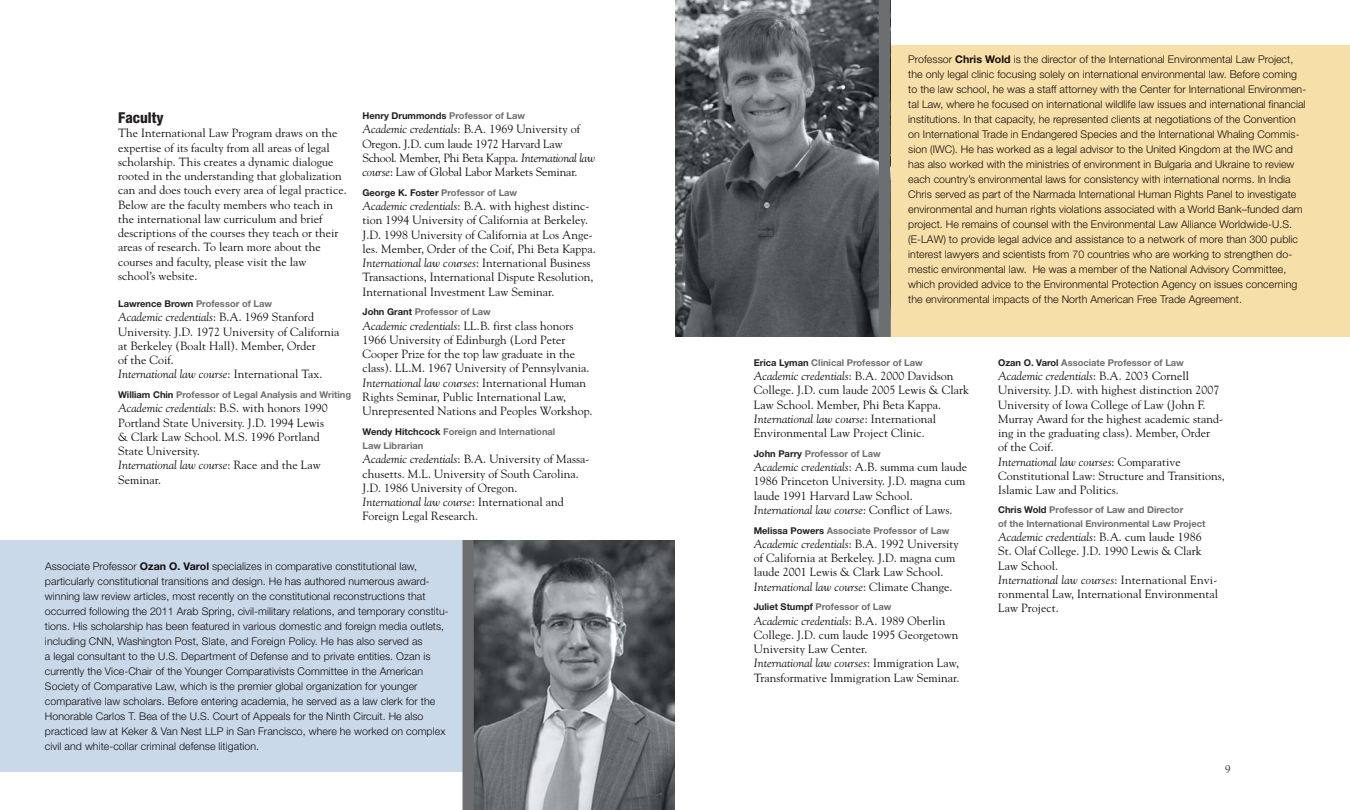
<style>
.page{position:relative;width:1350px;height:810px;background:#fff}
.page>*{position:absolute;margin:0;border:0;box-sizing:border-box;transform-origin:0 0}
.t1{font:800 condensed 15px "Helvetica Neue";color:#231f20}
.t2{font:11.88px/14.2px "Goudy";letter-spacing:.005em;color:#150d0d}
.t3{font:11.25px "Goudy";color:#231f20}
.t4{font:300 10.62px/15px "Helvetica Neue";letter-spacing:.005em;color:#150d0d}
.t5{font:700 9.38px/13.6px "Helvetica Neue";color:#6d6e70}
.t6{font:700 9.38px "Helvetica Neue";color:#231f20}
.s1{color:#231f20}
.s2{font-style:italic}
.s3{color:#6d6e70}
.s4{font-weight:700}
</style>
<div class="page">
<div style="left:887px;top:45px;width:463px;height:292px;background:#f6dfa8"></div>
<img style="left:675px;top:0;width:204px;height:337px">
<div style="left:879px;top:0;width:11px;height:337px;background:#6d6e70"></div>
<div style="left:0;top:540px;width:674px;height:231px;background:#cad9e9"></div>
<img style="left:474px;top:540px;width:201px;height:270px">
<div style="left:463px;top:540px;width:11px;height:270px;background:#6d6e70"></div>
<p class="t1" style="left:118px;top:112px;width:47px">Faculty</p>
<p class="t2" style="left:118px;top:127px;width:230px">The International Law Program draws on the expertise of its faculty from all areas of legal scholarship. This creates a dynamic dialogue rooted in the understanding that globalization can and does touch every area of legal practice.<br>Below are the faculty members who teach in the international law curriculum and brief descriptions of the courses they teach or their areas of research. To learn more about the courses and faculty, please visit the law school’s website.</p>
<p class="t5" style="left:118px;top:298px;width:155px"><span class="s1">Lawrence Brown</span> Professor of Law</p>
<p class="t2" style="left:118px;top:311px;width:223px"><span class="s2">Academic credentials</span>: B.A. 1969 Stanford University. J.D. 1972 University of California at Berkeley (Boalt Hall). Member, Order<br>of the Coif.<br><span class="s2">International law course</span>: International Tax.</p>
<p class="t5" style="left:118px;top:389px;width:235px"><span class="s1">William Chin</span> Professor of Legal Analysis and Writing</p>
<p class="t2" style="left:118px;top:402px;width:211px"><span class="s2">Academic credentials</span>: B.S. with honors 1990<br>Portland State University. J.D. 1994 Lewis &amp; Clark Law School. M.S. 1996 Portland<br>State University.<br><span class="s2">International law course</span>: Race and the Law<br>Seminar.</p>
<p class="t6" style="left:362px;top:112px;width:164px">Henry Drummonds <span class="s3">Professor of Law</span></p>
<p class="t2" style="left:362px;top:123px;width:234px"><span class="s2">Academic credentials</span>: B.A. 1969 University of Oregon. J.D. cum laude 1972 Harvard Law School. Member, Phi Beta Kappa. <span class="s2">International law course</span>: Law of Global Labor Markets Seminar.</p>
<p class="t6" style="left:362px;top:189px;width:156px">George K. Foster <span class="s3">Professor of Law</span></p>
<p class="t2" style="left:362px;top:200px;width:235px"><span class="s2">Academic credentials</span>: B.A. with highest distinc&shy;tion 1994 University of California at Berkeley.<br>J.D. 1998 University of California at Los Ange&shy;les. Member, Order of the Coif, Phi Beta Kappa.<br><span class="s2">International law courses</span>: International Business Transactions, International Dispute Resolution, International Investment Law Seminar.</p>
<p class="t5" style="left:362px;top:306px;width:130px"><span class="s1">John Grant</span> Professor of Law</p>
<p class="t2" style="left:362px;top:319px;width:232px"><span class="s2">Academic credentials</span>: LL.B. first class honors 1966 University of Edinburgh (Lord Peter Cooper Prize for the top law graduate in the class). LL.M. 1967 University of Pennsylvania.<br><span class="s2">International law courses</span>: International Human Rights Seminar, Public International Law, Unrepresented Nations and Peoples Workshop.</p>
<p class="t5" style="left:362px;top:425px;width:194px;line-height:14.2px"><span class="s1">Wendy Hitchcock</span> Foreign and International<br>Law Librarian</p>
<p class="t2" style="left:362px;top:453px;width:228px"><span class="s2">Academic credentials</span>: B.A. University of Massa&shy;chusetts. M.L. University of South Carolina.<br>J.D. 1986 University of Oregon.<br><span class="s2">International law course</span>: International and Foreign Legal Research.</p>
<p class="t4" style="left:45px;top:560px;width:405px">Associate Professor <span class="s4">Ozan O. Varol</span> specializes in comparative constitutional law, particularly constitutional transitions and design. He has authored numerous award&shy;winning law review articles, most recently on the constitutional reconstructions that occurred following the 2011 Arab Spring, civil-military relations, and temporary constitu&shy;tions. His scholarship has been featured in various domestic and foreign media outlets, including CNN, Washington Post, Slate, and Foreign Policy. He has also served as<br>a legal consultant to the U.S. Department of Defense and to private entities. Ozan is currently the Vice-Chair of the Younger Comparativists Committee in the American Society of Comparative Law, which is the premier global organization for younger comparative law scholars. Before entering academia, he served as a law clerk for the Honorable Carlos T. Bea of the U.S. Court of Appeals for the Ninth Circuit. He also practiced law at Keker &amp; Van Nest LLP in San Francisco, where he worked on complex civil and white-collar criminal defense litigation.</p>
<p class="t4" style="left:908px;top:53px;width:400px">Professor <span class="s4">Chris Wold</span> is the director of the International Environmental Law Project, the only legal clinic focusing solely on international environmental law. Before coming to the law school, he was a staff attorney with the Center for International Environmen&shy;tal Law, where he focused on international wildlife law issues and international financial institutions. In that capacity, he represented clients at negotiations of the Convention on International Trade in Endangered Species and the International Whaling Commis&shy;sion (IWC). He has worked as a legal advisor to the United Kingdom at the IWC and has also worked with the ministries of environment in Bulgaria and Ukraine to review each country’s environmental laws for consistency with international norms. In India Chris served as part of the Narmada International Human Rights Panel to investigate environmental and human rights violations associated with a World Bank–funded dam project. He remains of counsel with the Environmental Law Alliance Worldwide-U.S. (E-LAW) to provide legal advice and assistance to a network of more than 300 public interest lawyers and scientists from 70 countries who are working to strengthen do&shy;mestic environmental law. He was a member of the National Advisory Committee, which provided advice to the Environmental Protection Agency on issues concerning the environmental impacts of the North American Free Trade Agreement.</p>
<p class="t5" style="left:754px;top:357px;width:171px"><span class="s1">Erica Lyman</span> Clinical Professor of Law</p>
<p class="t2" style="left:754px;top:370px;width:217px"><span class="s2">Academic credentials</span>: B.A. 2000 Davidson College. J.D. cum laude 2005 Lewis &amp; Clark Law School. Member, Phi Beta Kappa.<br><span class="s2">International law course</span>: International Environmental Law Project Clinic.</p>
<p class="t5" style="left:754px;top:448px;width:129px"><span class="s1">John Parry</span> Professor of Law</p>
<p class="t2" style="left:754px;top:461px;width:215px"><span class="s2">Academic credentials</span>: A.B. summa cum laude 1986 Princeton University. J.D. magna cum laude 1991 Harvard Law School.<br><span class="s2">International law course</span>: Conflict of Laws.</p>
<p class="t5" style="left:754px;top:524px;width:197px"><span class="s1">Melissa Powers</span> Associate Professor of Law</p>
<p class="t2" style="left:754px;top:538px;width:207px"><span class="s2">Academic credentials</span>: B.A. 1992 University of California at Berkeley. J.D. magna cum laude 2001 Lewis &amp; Clark Law School.<br><span class="s2">International law course</span>: Climate Change.</p>
<p class="t5" style="left:754px;top:601px;width:139px"><span class="s1">Juliet Stumpf</span> Professor of Law</p>
<p class="t2" style="left:754px;top:614px;width:207px"><span class="s2">Academic credentials</span>: B.A. 1989 Oberlin College. J.D. cum laude 1995 Georgetown University Law Center.<br><span class="s2">International law courses</span>: Immigration Law, Transformative Immigration Law Seminar.</p>
<p class="t5" style="left:998px;top:357px;width:187px"><span class="s1">Ozan O. Varol</span> Associate Professor of Law</p>
<p class="t2" style="left:998px;top:370px;width:228px"><span class="s2">Academic credentials</span>: B.A. 2003 Cornell University. J.D. with highest distinction 2007<br>University of Iowa College of Law (John F.<br>Murray Award for the highest academic stand&shy;ing in the graduating class). Member, Order<br>of the Coif.<br><span class="s2">International law courses</span>: Comparative Constitutional Law: Structure and Transitions, Islamic Law and Politics.</p>
<p class="t5" style="left:998px;top:504px;width:209px"><span class="s1">Chris Wold</span> Professor of Law and Director<br>of the International Environmental Law Project</p>
<p class="t2" style="left:998px;top:531px;width:221px"><span class="s2">Academic credentials</span>: B.A. cum laude 1986<br>St. Olaf College. J.D. 1990 Lewis &amp; Clark Law School.<br><span class="s2">International law courses</span>: International Envi&shy;ronmental Law, International Environmental Law Project.</p>
<p class="t3" style="left:1225px;top:765px;width:7px">9</p>
</div>
